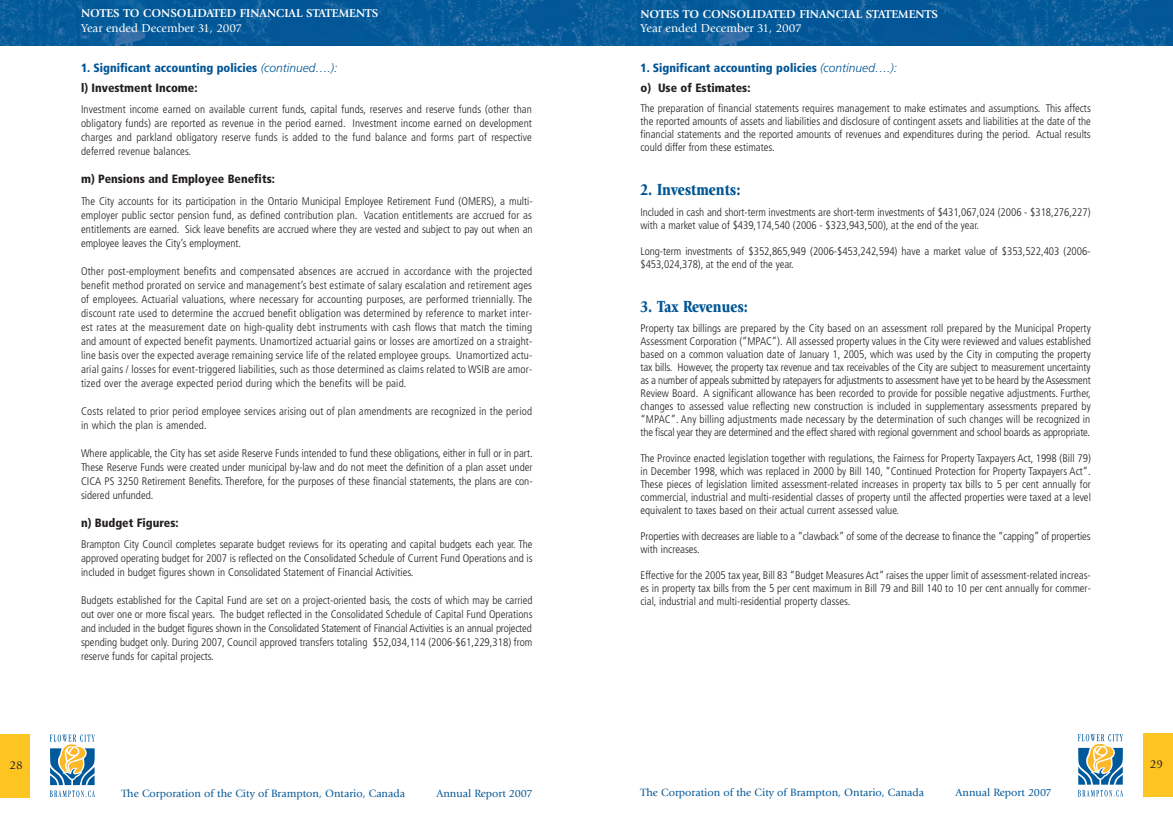
<style>
.page{position:relative;width:1173px;height:824px;background:#fff}
.page>*{position:absolute;margin:0;border:0;box-sizing:border-box;transform-origin:0 0}
.t1{font:900 16.8px "Giovanni";color:#005595;scale:.83 1}
.t2{font:900 condensed 12px/20.2px "Frutiger";color:#005595}
.t3{font:700 12px "Giovanni";color:#fff}
.t4{font:12px "Giovanni";color:#fff}
.t5{font:900 condensed 12px "Frutiger";color:#231f20}
.t6{font:12px "Giovanni";color:#231f20}
.t7{font:300 condensed 11px/14px "Frutiger";color:#231f20;text-align:justify}
.t8{font:11px "Giovanni";color:#005595}
.s1{font-weight:300;font-style:italic;font-stretch:normal}
.s2{color:#231f20}
</style>
<div class="page">
<svg style="left:1077px;top:734px;width:46px;height:63px"></svg>
<div style="left:1143px;top:734px;width:30px;height:63px;background:#fec422"></div>
<img style="left:587px;top:0;width:586px;height:45px">
<svg style="left:0;top:0;width:587px;height:45px;background:#075b9a"></svg>
<svg style="left:49px;top:734px;width:46px;height:63px"></svg>
<div style="left:0;top:734px;width:30px;height:63px;background:#fec422"></div>
<p class="t6" style="left:9px;top:760px;width:15px">28</p>
<p class="t3" style="left:81px;top:9px;width:299px">NOTES TO CONSOLIDATED FINANCIAL STATEMENTS</p>
<p class="t4" style="left:81px;top:23px;width:163px">Year ended December 31, 2007</p>
<p class="t2" style="left:81px;top:59px;width:258px">1. Significant accounting policies <span class="s1">(continued….): </span><span class="s2">l) Investment Income:</span></p>
<p class="t7" style="left:81px;top:103px;width:452px">Investment income earned on available current funds, capital funds, reserves and reserve funds (other than obligatory funds) are reported as revenue in the period earned. Investment income earned on development charges and parkland obligatory reserve funds is added to the fund balance and forms part of respective deferred revenue balances.</p>
<p class="t5" style="left:81px;top:174px;width:195px">m) Pensions and Employee Benefits:</p>
<p class="t7" style="left:81px;top:195px;width:453px">The City accounts for its participation in the Ontario Municipal Employee Retirement Fund (OMERS), a multi&shy;employer public sector pension fund, as defined contribution plan. Vacation entitlements are accrued for as entitlements are earned. Sick leave benefits are accrued where they are vested and subject to pay out when an employee leaves the City’s employment.</p>
<p class="t7" style="left:81px;top:265px;width:453px">Other post-employment benefits and compensated absences are accrued in accordance with the projected benefit method prorated on service and management’s best estimate of salary escalation and retirement ages of employees. Actuarial valuations, where necessary for accounting purposes, are performed triennially. The discount rate used to determine the accrued benefit obligation was determined by reference to market inter&shy;est rates at the measurement date on high-quality debt instruments with cash flows that match the timing and amount of expected benefit payments. Unamortized actuarial gains or losses are amortized on a straight&shy;line basis over the expected average remaining service life of the related employee groups. Unamortized actu&shy;arial gains / losses for event-triggered liabilities, such as those determined as claims related to WSIB are amor&shy;tized over the average expected period during which the benefits will be paid.</p>
<p class="t7" style="left:81px;top:405px;width:453px">Costs related to prior period employee services arising out of plan amendments are recognized in the period in which the plan is amended.</p>
<p class="t7" style="left:81px;top:447px;width:453px">Where applicable, the City has set aside Reserve Funds intended to fund these obligations, either in full or in part.<br>These Reserve Funds were created under municipal by-law and do not meet the definition of a plan asset under CICA PS 3250 Retirement Benefits. Therefore, for the purposes of these financial statements, the plans are con&shy;sidered unfunded.</p>
<p class="t5" style="left:81px;top:518px;width:99px">n) Budget Figures:</p>
<p class="t7" style="left:81px;top:538px;width:453px">Brampton City Council completes separate budget reviews for its operating and capital budgets each year. The approved operating budget for 2007 is reflected on the Consolidated Schedule of Current Fund Operations and is included in budget figures shown in Consolidated Statement of Financial Activities.</p>
<p class="t7" style="left:81px;top:594px;width:453px">Budgets established for the Capital Fund are set on a project-oriented basis, the costs of which may be carried out over one or more fiscal years. The budget reflected in the Consolidated Schedule of Capital Fund Operations and included in the budget figures shown in the Consolidated Statement of Financial Activities is an annual projected spending budget only. During 2007, Council approved transfers totaling $52,034,114 (2006-$61,229,318) from reserve funds for capital projects.</p>
<p class="t8" style="left:121px;top:789px;width:285px">The Corporation of the City of Brampton, Ontario, Canada</p>
<p class="t8" style="left:436px;top:789px;width:98px">Annual Report 2007</p>
<p class="t3" style="left:640px;top:9px;width:299px">NOTES TO CONSOLIDATED FINANCIAL STATEMENTS</p>
<p class="t4" style="left:640px;top:23px;width:163px">Year ended December 31, 2007</p>
<p class="t2" style="left:640px;top:59px;width:258px">1. Significant accounting policies <span class="s1">(continued….): </span><span class="s2">o) Use of Estimates:</span></p>
<p class="t7" style="left:640px;top:103px;width:452px;line-height:13px">The preparation of financial statements requires management to make estimates and assumptions. This affects the reported amounts of assets and liabilities and disclosure of contingent assets and liabilities at the date of the financial statements and the reported amounts of revenues and expenditures during the period. Actual results could differ from these estimates.</p>
<h1 class="t1" style="left:640px;top:183px;width:122px">2. Investments:</h1>
<p class="t7" style="left:640px;top:206px;width:451px;line-height:13px">Included in cash and short-term investments are short-term investments of $431,067,024 (2006 - $318,276,227) with a market value of $439,174,540 (2006 - $323,943,500), at the end of the year.</p>
<p class="t7" style="left:640px;top:245px;width:451px;line-height:13px">Long-term investments of $352,865,949 (2006-$453,242,594) have a market value of $353,522,403 (2006- $453,024,378), at the end of the year.</p>
<h1 class="t1" style="left:640px;top:300px;width:131px">3. Tax Revenues:</h1>
<p class="t7" style="left:640px;top:322px;width:452px;line-height:13px">Property tax billings are prepared by the City based on an assessment roll prepared by the Municipal Property Assessment Corporation (“MPAC”). All assessed property values in the City were reviewed and values established based on a common valuation date of January 1, 2005, which was used by the City in computing the property tax bills. However, the property tax revenue and tax receivables of the City are subject to measurement uncertainty as a number of appeals submitted by ratepayers for adjustments to assessment have yet to be heard by the Assessment Review Board. A significant allowance has been recorded to provide for possible negative adjustments. Further, changes to assessed value reflecting new construction is included in supplementary assessments prepared by “MPAC”. Any billing adjustments made necessary by the determination of such changes will be recognized in the fiscal year they are determined and the effect shared with regional government and school boards as appropriate.</p>
<p class="t7" style="left:640px;top:452px;width:452px;line-height:13px">The Province enacted legislation together with regulations, the Fairness for Property Taxpayers Act, 1998 (Bill 79) in December 1998, which was replaced in 2000 by Bill 140, “Continued Protection for Property Taxpayers Act”.<br>These pieces of legislation limited assessment-related increases in property tax bills to 5 per cent annually for commercial, industrial and multi-residential classes of property until the affected properties were taxed at a level equivalent to taxes based on their actual current assessed value.</p>
<p class="t7" style="left:640px;top:530px;width:451px;line-height:13px">Properties with decreases are liable to a “clawback” of some of the decrease to finance the “capping” of properties with increases.</p>
<p class="t7" style="left:640px;top:569px;width:452px;line-height:13px">Effective for the 2005 tax year, Bill 83 “Budget Measures Act” raises the upper limit of assessment-related increas&shy;es in property tax bills from the 5 per cent maximum in Bill 79 and Bill 140 to 10 per cent annually for commer&shy;cial, industrial and multi-residential property classes.</p>
<p class="t8" style="left:640px;top:788px;width:285px">The Corporation of the City of Brampton, Ontario, Canada</p>
<p class="t8" style="left:955px;top:788px;width:98px">Annual Report 2007</p>
<p class="t6" style="left:1149px;top:760px;width:15px">29</p>
</div>
